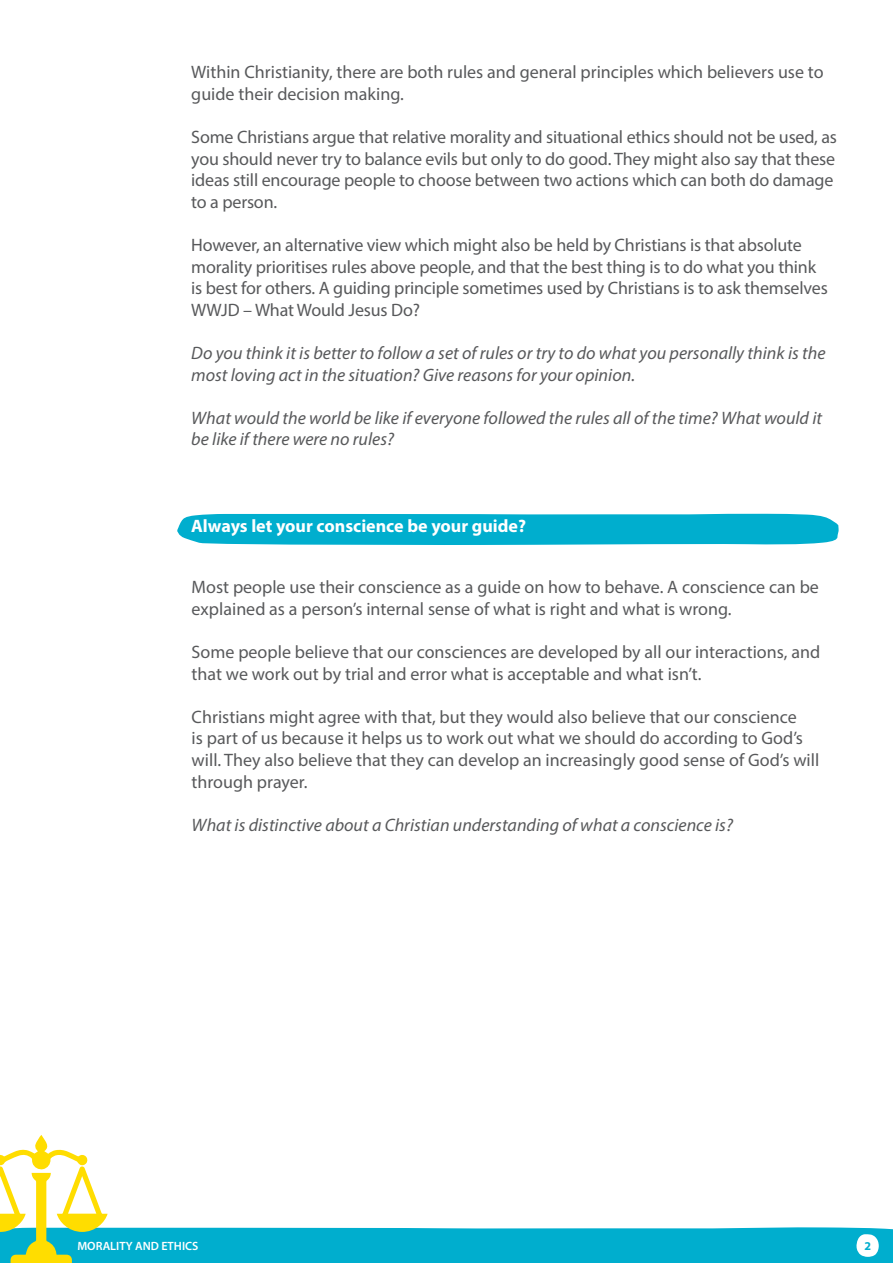
<style>
.page{position:relative;width:893px;height:1263px;background:#fff}
.page>*{position:absolute;margin:0;border:0;box-sizing:border-box;transform-origin:0 0}
.t1{font:18px/21.6px "Myriad Pro";letter-spacing:-.005em;color:#58595b}
.t2{font:italic 18px/21.6px "Myriad Pro";color:#58595b}
.t3{font:700 18px "Myriad Pro";color:#fff}
.t4{font:600 12px "Myriad Pro";color:#fff}
.t5{font:700 12px "Myriad Pro";color:#00aece}
</style>
<div class="page">
<svg style="left:177px;top:514px;width:662px;height:31px;background:#0bb1d0"></svg>
<svg style="left:0;top:1135px;width:893px;height:128px"></svg>
<p class="t1" style="left:191px;top:61px;width:634px">Within Christianity, there are both rules and general principles which believers use to guide their decision making.</p>
<p class="t1" style="left:191px;top:126px;width:647px">Some Christians argue that relative morality and situational ethics should not be used, as you should never try to balance evils but only to do good. They might also say that these ideas still encourage people to choose between two actions which can both do damage to a person.</p>
<p class="t1" style="left:191px;top:234px;width:638px">However, an alternative view which might also be held by Christians is that absolute morality prioritises rules above people, and that the best thing is to do what you think is best for others. A guiding principle sometimes used by Christians is to ask themselves WWJD – What Would Jesus Do?</p>
<p class="t2" style="left:191px;top:342px;width:636px">Do you think it is better to follow a set of rules or try to do what you personally think is the most loving act in the situation? Give reasons for your opinion.</p>
<p class="t2" style="left:191px;top:407px;width:632px">What would the world be like if everyone followed the rules all of the time? What would it be like if there were no rules?</p>
<p class="t3" style="left:191px;top:514px;width:336px">Always let your conscience be your guide?</p>
<p class="t1" style="left:192px;top:576px;width:629px">Most people use their conscience as a guide on how to behave. A conscience can be explained as a person’s internal sense of what is right and what is wrong.</p>
<p class="t1" style="left:192px;top:641px;width:630px">Some people believe that our consciences are developed by all our interactions, and that we work out by trial and error what is acceptable and what isn’t.</p>
<p class="t1" style="left:192px;top:706px;width:629px">Christians might agree with that, but they would also believe that our conscience<br>is part of us because it helps us to work out what we should do according to God’s will. They also believe that they can develop an increasingly good sense of God’s will through prayer.</p>
<p class="t2" style="left:192px;top:814px;width:543px">What is distinctive about a Christian understanding of what a conscience is?</p>
<p class="t4" style="left:77px;top:1238px;width:123px">MORALITY AND ETHICS</p>
<p class="t5" style="left:864px;top:1238px;width:8px">2</p>
</div>
